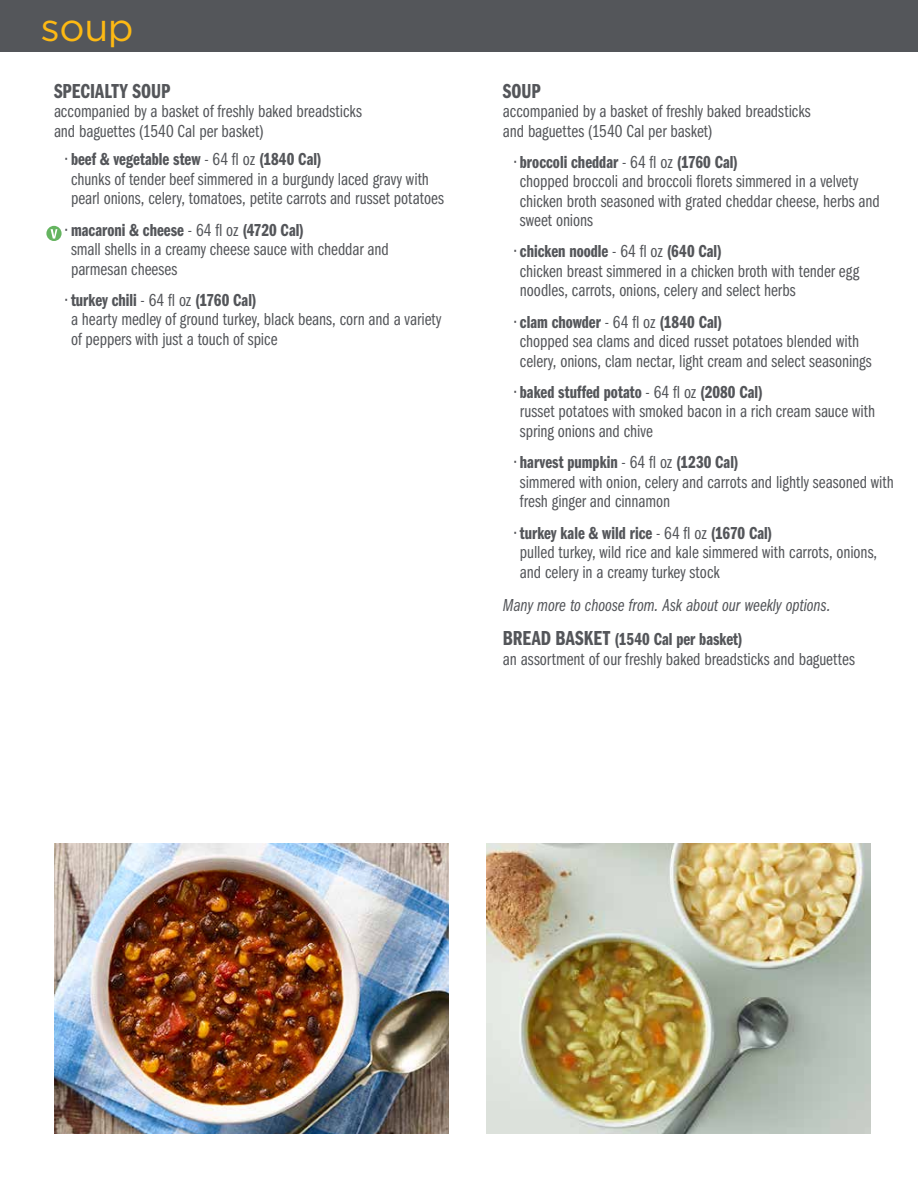
<style>
.page{position:relative;width:918px;height:1188px;background:#fff}
.page>*{position:absolute;margin:0;border:0;box-sizing:border-box;transform-origin:0 0}
.t1{font:39px "Gotham";color:#fdb913}
.t2{font:21px "ITC Franklin Gothic Std Dm Cp";color:#54565a}
.t3{font:18px/19.5px "ITC Franklin Gothic Std Bk Cp";color:#54565a}
.t4{font:18px "ITC Franklin Gothic Std Dm Cp";color:#54565a}
.t5{font:18px "ITC Franklin Gothic Std Bk Cp It";letter-spacing:-.005em;color:#54565a}
.s1{font-family:"ITC Franklin Gothic Std Bk Cp"}
.s2{font-size:21px}
</style>
<div class="page">
<div style="left:0;top:0;width:918px;height:52px;background:#54565a"></div>
<svg style="left:46px;top:226px;width:16px;height:15px"></svg>
<svg style="left:51px;top:229px;width:6px;height:10px"></svg>
<img style="left:486px;top:843px;width:385px;height:291px">
<img style="left:54px;top:843px;width:395px;height:291px">
<h1 class="t1" style="left:40px;top:3px;width:95px">soup</h1>
<p class="t2" style="left:54px;top:79px;width:118px">SPECIALTY SOUP</p>
<p class="t3" style="left:54px;top:102px;width:309px">accompanied by a basket of freshly baked breadsticks and baguettes (1540 Cal per basket)</p>
<p class="t4" style="left:66px;top:149px;width:258px"><span class="s1">•</span> beef &amp; vegetable stew <span class="s1">- 64 fl oz</span> (1840 Cal)</p>
<p class="t3" style="left:71px;top:169px;width:374px">chunks of tender beef simmered in a burgundy laced gravy with pearl onions, celery, tomatoes, petite carrots and russet potatoes</p>
<p class="t4" style="left:66px;top:220px;width:240px"><span class="s1">•</span> macaroni &amp; cheese <span class="s1">- 64 fl oz</span> (4720 Cal)</p>
<p class="t3" style="left:71px;top:240px;width:319px">small shells in a creamy cheese sauce with cheddar and parmesan cheeses</p>
<p class="t4" style="left:66px;top:290px;width:193px"><span class="s1">•</span> turkey chili <span class="s1">- 64 fl oz</span> (1760 Cal)</p>
<p class="t3" style="left:71px;top:310px;width:372px">a hearty medley of ground turkey, black beans, corn and a variety of peppers with just a touch of spice</p>
<p class="t2" style="left:503px;top:79px;width:40px">SOUP</p>
<p class="t3" style="left:503px;top:102px;width:309px">accompanied by a basket of freshly baked breadsticks and baguettes (1540 Cal per basket)</p>
<p class="t4" style="left:514px;top:152px;width:225px"><span class="s1">•</span> broccoli cheddar <span class="s1">- 64 fl oz</span> (1760 Cal)</p>
<p class="t3" style="left:520px;top:172px;width:362px">chopped broccoli and broccoli florets simmered in a velvety chicken broth seasoned with grated cheddar cheese, herbs and sweet onions</p>
<p class="t4" style="left:514px;top:241px;width:209px"><span class="s1">•</span> chicken noodle <span class="s1">- 64 fl oz</span> (640 Cal)</p>
<p class="t3" style="left:520px;top:261px;width:341px">chicken breast simmered in a chicken broth with tender egg noodles, carrots, onions, celery and select herbs</p>
<p class="t4" style="left:514px;top:312px;width:209px"><span class="s1">•</span> clam chowder <span class="s1">- 64 fl oz</span> (1840 Cal)</p>
<p class="t3" style="left:520px;top:332px;width:353px">chopped sea clams and diced russet potatoes blended with celery, onions, clam nectar, light cream and select seasonings</p>
<p class="t4" style="left:514px;top:382px;width:250px"><span class="s1">•</span> baked stuffed potato <span class="s1">- 64 fl oz</span> (2080 Cal)</p>
<p class="t3" style="left:520px;top:402px;width:357px">russet potatoes with smoked bacon in a rich cream sauce with spring onions and chive</p>
<p class="t4" style="left:514px;top:452px;width:226px"><span class="s1">•</span> harvest pumpkin <span class="s1">- 64 fl oz</span> (1230 Cal)</p>
<p class="t3" style="left:520px;top:472px;width:376px">simmered with onion, celery and carrots and lightly seasoned with fresh ginger and cinnamon</p>
<p class="t4" style="left:514px;top:523px;width:260px"><span class="s1">•</span> turkey kale &amp; wild rice <span class="s1">- 64 fl oz</span> (1670 Cal)</p>
<p class="t3" style="left:520px;top:543px;width:359px">pulled turkey, wild rice and kale simmered with carrots, onions, and celery in a creamy turkey stock</p>
<p class="t5" style="left:503px;top:595px;width:329px">Many more to choose from. Ask about our weekly options.</p>
<p class="t4" style="left:503px;top:629px;width:241px"><span class="s2">BREAD BASKET</span> (1540 Cal per basket)</p>
<p class="t3" style="left:503px;top:649px;width:354px">an assortment of our freshly baked breadsticks and baguettes</p>
</div>
